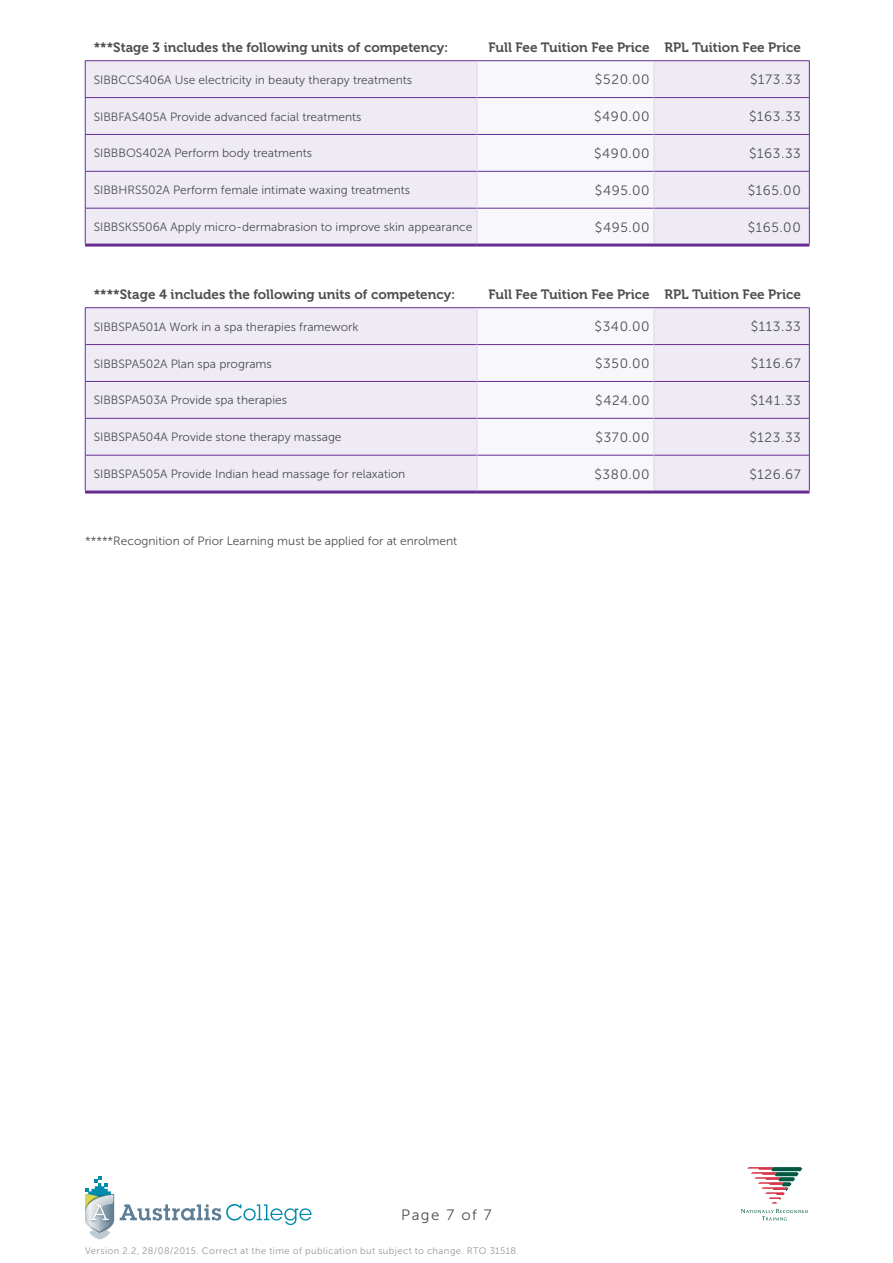
<style>
.page{position:relative;width:893px;height:1263px;background:#fff}
.page>*{position:absolute;margin:0;border:0;box-sizing:border-box;transform-origin:0 0}
.t1{font:15px "Museo Sans 300";letter-spacing:.1em;color:#4d4d4f}
.t2{font:13.5px "Museo 700";color:#4d4d4f}
.t3{font:13.5px "Museo Sans 300";letter-spacing:.05em;color:#4d4d4f}
.t4{font:12px "Museo Sans 300";color:#4d4d4f}
.t5{font:9.45px "Museo Sans 300";letter-spacing:.045em;color:#939598}
</style>
<div class="page">
<svg style="left:85px;top:1177px;width:29px;height:63px"></svg>
<svg style="left:120px;top:1204px;width:192px;height:21px"></svg>
<svg style="left:747px;top:1167px;width:55px;height:36px"></svg>
<svg style="left:741px;top:1209px;width:67px;height:11px"></svg>
<svg style="left:86px;top:61px;width:723px;height:183px"></svg>
<hr style="left:85px;top:60px;width:392px;height:1px;background:#662d91">
<hr style="left:85px;top:61px;width:1px;height:36px;background:#662d91">
<hr style="left:477px;top:60px;width:177px;height:1px;background:#662d91">
<hr style="left:654px;top:60px;width:155px;height:1px;background:#662d91">
<hr style="left:809px;top:61px;width:1px;height:36px;background:#662d91">
<hr style="left:85px;top:97px;width:392px;height:1px;background:#662d91">
<hr style="left:85px;top:98px;width:1px;height:36px;background:#662d91">
<hr style="left:477px;top:97px;width:177px;height:1px;background:#662d91">
<hr style="left:654px;top:97px;width:155px;height:1px;background:#662d91">
<hr style="left:809px;top:98px;width:1px;height:36px;background:#662d91">
<hr style="left:85px;top:134px;width:392px;height:1px;background:#662d91">
<hr style="left:85px;top:135px;width:1px;height:36px;background:#662d91">
<hr style="left:477px;top:134px;width:177px;height:1px;background:#662d91">
<hr style="left:654px;top:134px;width:155px;height:1px;background:#662d91">
<hr style="left:809px;top:135px;width:1px;height:36px;background:#662d91">
<hr style="left:85px;top:171px;width:392px;height:1px;background:#662d91">
<hr style="left:85px;top:171px;width:1px;height:37px;background:#662d91">
<hr style="left:477px;top:171px;width:177px;height:1px;background:#662d91">
<hr style="left:654px;top:171px;width:155px;height:1px;background:#662d91">
<hr style="left:809px;top:171px;width:1px;height:37px;background:#662d91">
<hr style="left:85px;top:208px;width:392px;height:1px;background:#662d91">
<hr style="left:85px;top:208px;width:1px;height:36px;background:#662d91">
<hr style="left:477px;top:208px;width:177px;height:1px;background:#662d91">
<hr style="left:654px;top:208px;width:155px;height:1px;background:#662d91">
<hr style="left:809px;top:208px;width:1px;height:36px;background:#662d91">
<hr style="left:477px;top:61px;width:1px;height:36px;background:#ddd4e9">
<hr style="left:654px;top:61px;width:1px;height:36px;background:#ddd4e9">
<hr style="left:477px;top:98px;width:1px;height:36px;background:#ddd4e9">
<hr style="left:654px;top:98px;width:1px;height:36px;background:#ddd4e9">
<hr style="left:477px;top:135px;width:1px;height:36px;background:#ddd4e9">
<hr style="left:654px;top:135px;width:1px;height:36px;background:#ddd4e9">
<hr style="left:477px;top:171px;width:1px;height:37px;background:#ddd4e9">
<hr style="left:654px;top:171px;width:1px;height:37px;background:#ddd4e9">
<hr style="left:477px;top:208px;width:1px;height:36px;background:#ddd4e9">
<hr style="left:654px;top:208px;width:1px;height:36px;background:#ddd4e9">
<hr style="left:85px;top:244px;width:392px;height:3px;background:#662d91">
<hr style="left:477px;top:244px;width:177px;height:3px;background:#662d91">
<hr style="left:654px;top:244px;width:155px;height:3px;background:#662d91">
<svg style="left:86px;top:308px;width:723px;height:182px"></svg>
<hr style="left:85px;top:307px;width:392px;height:1px;background:#662d91">
<hr style="left:85px;top:308px;width:1px;height:36px;background:#662d91">
<hr style="left:477px;top:307px;width:177px;height:1px;background:#662d91">
<hr style="left:654px;top:307px;width:155px;height:1px;background:#662d91">
<hr style="left:809px;top:308px;width:1px;height:36px;background:#662d91">
<hr style="left:85px;top:344px;width:392px;height:1px;background:#662d91">
<hr style="left:85px;top:345px;width:1px;height:36px;background:#662d91">
<hr style="left:477px;top:344px;width:177px;height:1px;background:#662d91">
<hr style="left:654px;top:344px;width:155px;height:1px;background:#662d91">
<hr style="left:809px;top:345px;width:1px;height:36px;background:#662d91">
<hr style="left:85px;top:381px;width:392px;height:1px;background:#662d91">
<hr style="left:85px;top:382px;width:1px;height:36px;background:#662d91">
<hr style="left:477px;top:381px;width:177px;height:1px;background:#662d91">
<hr style="left:654px;top:381px;width:155px;height:1px;background:#662d91">
<hr style="left:809px;top:382px;width:1px;height:36px;background:#662d91">
<hr style="left:85px;top:418px;width:392px;height:1px;background:#662d91">
<hr style="left:85px;top:418px;width:1px;height:37px;background:#662d91">
<hr style="left:477px;top:418px;width:177px;height:1px;background:#662d91">
<hr style="left:654px;top:418px;width:155px;height:1px;background:#662d91">
<hr style="left:809px;top:418px;width:1px;height:37px;background:#662d91">
<hr style="left:85px;top:455px;width:392px;height:1px;background:#662d91">
<hr style="left:85px;top:455px;width:1px;height:35px;background:#662d91">
<hr style="left:477px;top:455px;width:177px;height:1px;background:#662d91">
<hr style="left:654px;top:455px;width:155px;height:1px;background:#662d91">
<hr style="left:809px;top:455px;width:1px;height:35px;background:#662d91">
<hr style="left:477px;top:308px;width:1px;height:36px;background:#ddd4e9">
<hr style="left:654px;top:308px;width:1px;height:36px;background:#ddd4e9">
<hr style="left:477px;top:345px;width:1px;height:36px;background:#ddd4e9">
<hr style="left:654px;top:345px;width:1px;height:36px;background:#ddd4e9">
<hr style="left:477px;top:382px;width:1px;height:36px;background:#ddd4e9">
<hr style="left:654px;top:382px;width:1px;height:36px;background:#ddd4e9">
<hr style="left:477px;top:418px;width:1px;height:37px;background:#ddd4e9">
<hr style="left:654px;top:418px;width:1px;height:37px;background:#ddd4e9">
<hr style="left:477px;top:455px;width:1px;height:35px;background:#ddd4e9">
<hr style="left:654px;top:455px;width:1px;height:35px;background:#ddd4e9">
<hr style="left:85px;top:490px;width:392px;height:3px;background:#662d91">
<hr style="left:477px;top:490px;width:177px;height:3px;background:#662d91">
<hr style="left:654px;top:490px;width:155px;height:3px;background:#662d91">
<p class="t2" style="left:94px;top:40px;width:356px">***Stage 3 includes the following units of competency:</p>
<p class="t2" style="left:488px;top:40px;width:314px">Full Fee Tuition Fee Price RPL Tuition Fee Price</p>
<p class="t4" style="left:94px;top:73px;width:320px">SIBBCCS406A Use electricity in beauty therapy treatments</p>
<p class="t3" style="left:595px;top:72px;width:56px">$520.00</p>
<p class="t3" style="left:750px;top:72px;width:52px">$173.33</p>
<p class="t4" style="left:94px;top:110px;width:269px">SIBBFAS405A Provide advanced facial treatments</p>
<p class="t3" style="left:594px;top:109px;width:57px">$490.00</p>
<p class="t3" style="left:749px;top:109px;width:53px">$163.33</p>
<p class="t4" style="left:94px;top:147px;width:220px">SIBBBOS402A Perform body treatments</p>
<p class="t3" style="left:594px;top:146px;width:57px">$490.00</p>
<p class="t3" style="left:749px;top:146px;width:53px">$163.33</p>
<p class="t4" style="left:94px;top:184px;width:318px">SIBBHRS502A Perform female intimate waxing treatments</p>
<p class="t3" style="left:595px;top:183px;width:56px">$495.00</p>
<p class="t3" style="left:748px;top:183px;width:55px">$165.00</p>
<p class="t4" style="left:94px;top:220px;width:380px">SIBBSKS506A Apply micro-dermabrasion to improve skin appearance</p>
<p class="t3" style="left:595px;top:220px;width:56px">$495.00</p>
<p class="t3" style="left:748px;top:220px;width:55px">$165.00</p>
<p class="t2" style="left:94px;top:287px;width:363px">****Stage 4 includes the following units of competency:</p>
<p class="t2" style="left:488px;top:287px;width:314px">Full Fee Tuition Fee Price RPL Tuition Fee Price</p>
<p class="t4" style="left:94px;top:320px;width:266px">SIBBSPA501A Work in a spa therapies framework</p>
<p class="t3" style="left:594px;top:319px;width:57px">$340.00</p>
<p class="t3" style="left:751px;top:319px;width:52px">$113.33</p>
<p class="t4" style="left:94px;top:357px;width:180px">SIBBSPA502A Plan spa programs</p>
<p class="t3" style="left:595px;top:356px;width:56px">$350.00</p>
<p class="t3" style="left:751px;top:356px;width:52px">$116.67</p>
<p class="t4" style="left:94px;top:394px;width:195px">SIBBSPA503A Provide spa therapies</p>
<p class="t3" style="left:595px;top:393px;width:56px">$424.00</p>
<p class="t3" style="left:750px;top:393px;width:52px">$141.33</p>
<p class="t4" style="left:94px;top:431px;width:249px">SIBBSPA504A Provide stone therapy massage</p>
<p class="t3" style="left:595px;top:430px;width:56px">$370.00</p>
<p class="t3" style="left:749px;top:430px;width:53px">$123.33</p>
<p class="t4" style="left:94px;top:467px;width:313px">SIBBSPA505A Provide Indian head massage for relaxation</p>
<p class="t3" style="left:594px;top:467px;width:57px">$380.00</p>
<p class="t3" style="left:749px;top:467px;width:53px">$126.67</p>
<p class="t4" style="left:85px;top:534px;width:374px">*****Recognition of Prior Learning must be applied for at enrolment</p>
<p class="t1" style="left:401px;top:1207px;width:92px">Page 7 of 7</p>
<p class="t5" style="left:85px;top:1245px;width:435px">Version 2.2, 28/08/2015. Correct at the time of publication but subject to change. RTO 31518.</p>
</div>
